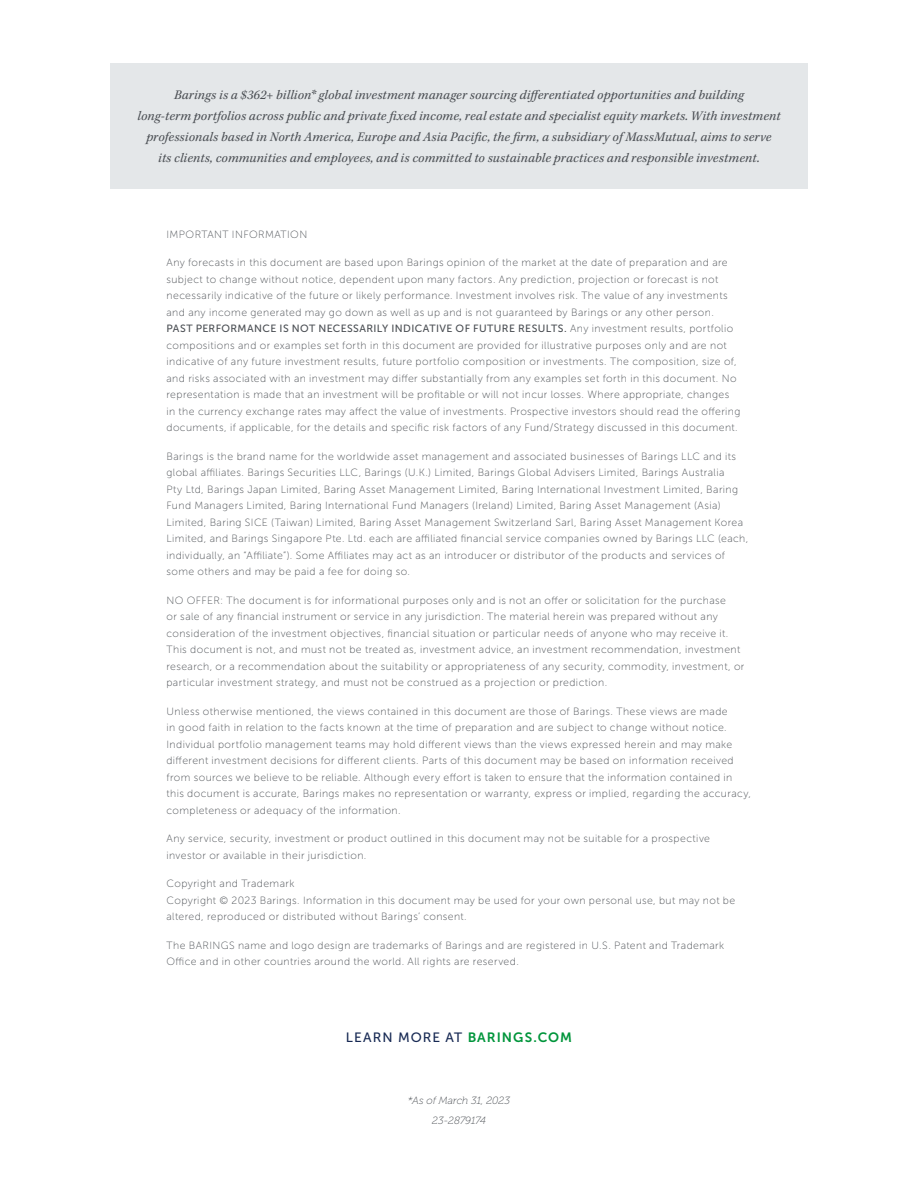
<style>
.page{position:relative;width:918px;height:1188px;background:#fff}
.page>*{position:absolute;margin:0;border:0;box-sizing:border-box;transform-origin:0 0}
.t1{font:italic 13.5px/21px "Kepler Std";letter-spacing:.015em;color:#4b4f54;text-align:center}
.t2{font:13.5px "Museo Sans 500";letter-spacing:.075em;color:#182a54}
.t3{font:10.5px/16.5px "Museo Sans 100";letter-spacing:.04em;color:#4b4f54}
.t4{font:italic 10.5px "Museo 100";letter-spacing:.01em;color:#4b4f54}
.s1{font-family:"Museo Sans 500"}
.s2{font-family:"Museo Sans 700";color:#00953b}
</style>
<div class="page">
<div style="left:110px;top:64px;width:698px;height:125px;background:#e4e7e9"></div>
<p class="t1" style="left:137px;top:85px;width:645px">Barings is a $362+ billion* global investment manager sourcing differentiated opportunities and building<br>long-term portfolios across public and private fixed income, real estate and specialist equity markets. With investment professionals based in North America, Europe and Asia Pacific, the firm, a subsidiary of MassMutual, aims to serve<br>its clients, communities and employees, and is committed to sustainable practices and responsible investment.</p>
<p class="t3" style="left:166px;top:226px;width:142px">IMPORTANT INFORMATION</p>
<p class="t3" style="left:166px;top:254px;width:576px">Any forecasts in this document are based upon Barings opinion of the market at the date of preparation and are subject to change without notice, dependent upon many factors. Any prediction, projection or forecast is not necessarily indicative of the future or likely performance. Investment involves risk. The value of any investments and any income generated may go down as well as up and is not guaranteed by Barings or any other person.<br><span class="s1">PAST PERFORMANCE IS NOT NECESSARILY INDICATIVE OF FUTURE RESULTS.</span> Any investment results, portfolio compositions and or examples set forth in this document are provided for illustrative purposes only and are not indicative of any future investment results, future portfolio composition or investments. The composition, size of, and risks associated with an investment may differ substantially from any examples set forth in this document. No representation is made that an investment will be profitable or will not incur losses. Where appropriate, changes in the currency exchange rates may affect the value of investments. Prospective investors should read the offering documents, if applicable, for the details and specific risk factors of any Fund/Strategy discussed in this document.</p>
<p class="t3" style="left:166px;top:448px;width:583px">Barings is the brand name for the worldwide asset management and associated businesses of Barings LLC and its global affiliates. Barings Securities LLC, Barings (U.K.) Limited, Barings Global Advisers Limited, Barings Australia<br>Pty Ltd, Barings Japan Limited, Baring Asset Management Limited, Baring International Investment Limited, Baring Fund Managers Limited, Baring International Fund Managers (Ireland) Limited, Baring Asset Management (Asia)<br>Limited, Baring SICE (Taiwan) Limited, Baring Asset Management Switzerland Sarl, Baring Asset Management Korea Limited, and Barings Singapore Pte. Ltd. each are affiliated financial service companies owned by Barings LLC (each, individually, an “Affiliate”). Some Affiliates may act as an introducer or distributor of the products and services of some others and may be paid a fee for doing so.</p>
<p class="t3" style="left:166px;top:592px;width:580px">NO OFFER: The document is for informational purposes only and is not an offer or solicitation for the purchase<br>or sale of any financial instrument or service in any jurisdiction. The material herein was prepared without any consideration of the investment objectives, financial situation or particular needs of anyone who may receive it.<br>This document is not, and must not be treated as, investment advice, an investment recommendation, investment research, or a recommendation about the suitability or appropriateness of any security, commodity, investment, or particular investment strategy, and must not be construed as a projection or prediction.</p>
<p class="t3" style="left:166px;top:703px;width:586px">Unless otherwise mentioned, the views contained in this document are those of Barings. These views are made<br>in good faith in relation to the facts known at the time of preparation and are subject to change without notice.<br>Individual portfolio management teams may hold different views than the views expressed herein and may make different investment decisions for different clients. Parts of this document may be based on information received from sources we believe to be reliable. Although every effort is taken to ensure that the information contained in this document is accurate, Barings makes no representation or warranty, express or implied, regarding the accuracy, completeness or adequacy of the information.</p>
<p class="t3" style="left:166px;top:830px;width:545px">Any service, security, investment or product outlined in this document may not be suitable for a prospective investor or available in their jurisdiction.</p>
<p class="t3" style="left:166px;top:875px;width:570px">Copyright and Trademark<br>Copyright © 2023 Barings. Information in this document may be used for your own personal use, but may not be altered, reproduced or distributed without Barings’ consent.</p>
<p class="t3" style="left:166px;top:937px;width:559px">The BARINGS name and logo design are trademarks of Barings and are registered in U.S. Patent and Trademark<br>Office and in other countries around the world. All rights are reserved.</p>
<p class="t2" style="left:346px;top:1030px;width:228px">LEARN MORE AT <span class="s2">BARINGS.COM</span></p>
<p class="t4" style="left:408px;top:1094px;width:104px">*As of March 31, 2023</p>
<p class="t4" style="left:432px;top:1115px;width:55px">23-2879174</p>
</div>
